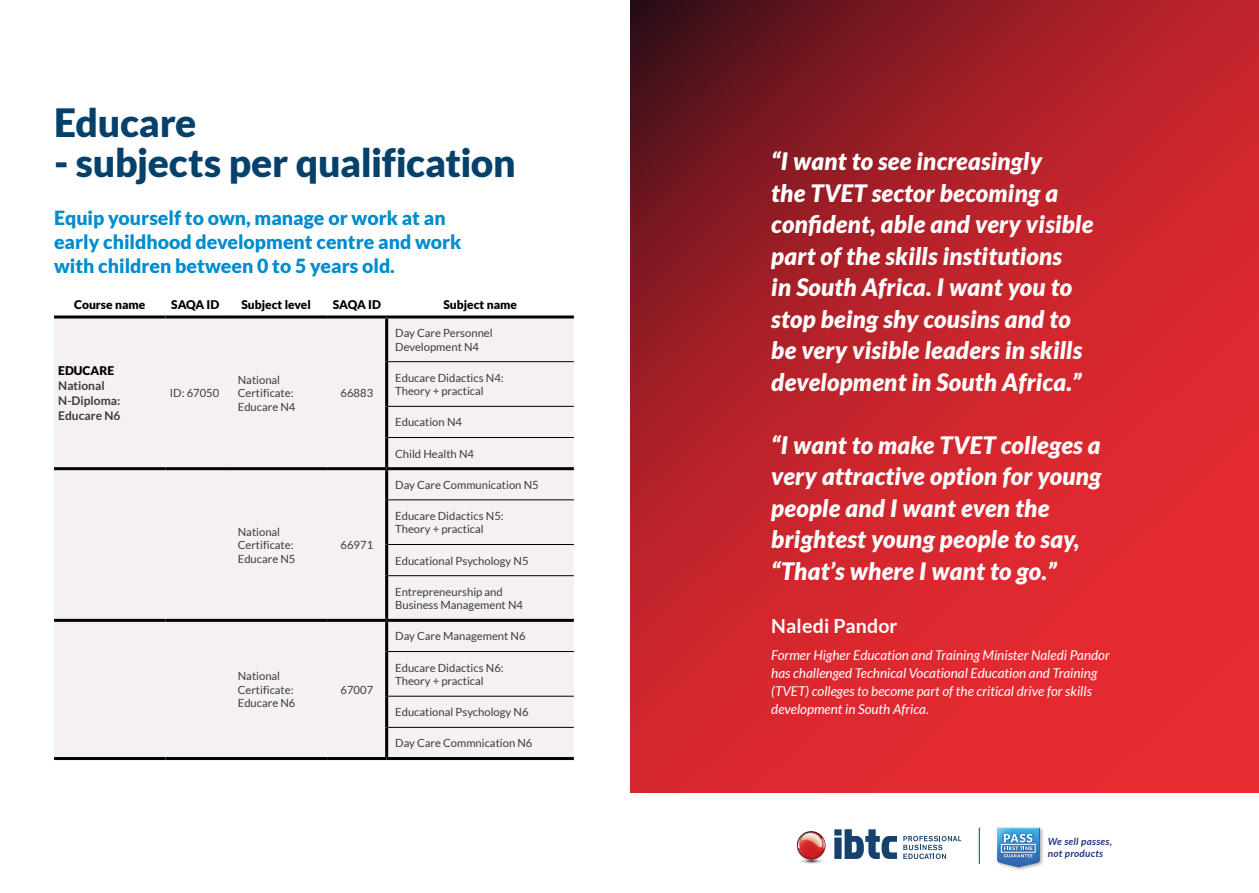
<style>
.page{position:relative;width:1259px;height:893px;background:#fff}
.page>*{position:absolute;margin:0;border:0;box-sizing:border-box;transform-origin:0 0}
.t1{font:900 39px "Lato";letter-spacing:-.01em;color:#05416b}
.t2{font:italic 900 24px/31.5px "Lato";letter-spacing:.01em;color:#fff}
.t3{font:900 19.5px/24px "Lato";color:#008cce}
.t4{font:700 19.5px "Lato";letter-spacing:.01em;color:#fff}
.t5{font:italic 13.5px/18px "Lato";color:#fff}
.t6{font:900 12px "Lato";color:#000}
.t7{font:700 12px/15px "Lato";color:#3c3c3a}
.t8{font:11.25px/13.5px "Lato";color:#3c3c3a}
.t9{font:italic 700 9.9px/11.9px "Lato";letter-spacing:.03em;color:#26367e}
</style>
<div class="page">
<svg style="left:630px;top:0;width:629px;height:793px;background:#bf232a"></svg>
<svg style="left:797px;top:857px;width:28px;height:7px"></svg>
<svg style="left:903px;top:836px;width:58px;height:23px"></svg>
<svg style="left:834px;top:829px;width:63px;height:30px"></svg>
<svg style="left:797px;top:831px;width:29px;height:29px"></svg>
<img style="left:978px;top:827px;width:66px;height:43px">
<svg style="left:997px;top:827px;width:43px;height:40px;background:#669ecf"></svg>
<hr style="left:979px;top:828px;width:1px;height:36px;background:#113d58">
<div style="left:54px;top:318px;width:520px;height:439px;background:#f4f1f0"></div>
<div style="left:388px;top:318px;width:186px;height:333px;background:#f4f1f0"></div>
<hr style="left:54px;top:467px;width:111px;height:3px;background:#000">
<hr style="left:165px;top:467px;width:60px;height:3px;background:#000">
<hr style="left:225px;top:467px;width:102px;height:3px;background:#000">
<hr style="left:327px;top:467px;width:60px;height:3px;background:#000">
<hr style="left:54px;top:619px;width:111px;height:3px;background:#000">
<hr style="left:165px;top:619px;width:60px;height:3px;background:#000">
<hr style="left:225px;top:619px;width:102px;height:3px;background:#000">
<hr style="left:327px;top:619px;width:60px;height:3px;background:#000">
<hr style="left:54px;top:757px;width:111px;height:3px;background:#000">
<hr style="left:165px;top:757px;width:60px;height:3px;background:#000">
<hr style="left:225px;top:757px;width:102px;height:3px;background:#000">
<hr style="left:327px;top:757px;width:60px;height:3px;background:#000">
<hr style="left:387px;top:757px;width:187px;height:3px;background:#000">
<hr style="left:385px;top:576px;width:3px;height:43px;background:#000">
<hr style="left:387px;top:619px;width:187px;height:3px;background:#000">
<hr style="left:54px;top:315px;width:111px;height:3px;background:#000">
<hr style="left:165px;top:315px;width:60px;height:3px;background:#000">
<hr style="left:225px;top:315px;width:102px;height:3px;background:#000">
<hr style="left:327px;top:315px;width:60px;height:3px;background:#000">
<hr style="left:387px;top:315px;width:187px;height:3px;background:#000">
<hr style="left:385px;top:544px;width:3px;height:32px;background:#000">
<hr style="left:388px;top:544px;width:186px;height:1px;background:#000">
<hr style="left:388px;top:575px;width:186px;height:1px;background:#000">
<hr style="left:388px;top:406px;width:186px;height:1px;background:#000">
<hr style="left:388px;top:437px;width:186px;height:1px;background:#000">
<hr style="left:388px;top:696px;width:186px;height:1px;background:#000">
<hr style="left:388px;top:727px;width:186px;height:1px;background:#000">
<hr style="left:388px;top:361px;width:186px;height:1px;background:#000">
<hr style="left:387px;top:467px;width:187px;height:3px;background:#000">
<hr style="left:388px;top:500px;width:186px;height:1px;background:#000">
<hr style="left:388px;top:651px;width:186px;height:1px;background:#000">
<hr style="left:385px;top:318px;width:3px;height:44px;background:#000">
<hr style="left:385px;top:362px;width:3px;height:44px;background:#000">
<hr style="left:385px;top:406px;width:3px;height:31px;background:#000">
<hr style="left:385px;top:437px;width:3px;height:30px;background:#000">
<hr style="left:385px;top:470px;width:3px;height:30px;background:#000">
<hr style="left:385px;top:500px;width:3px;height:44px;background:#000">
<hr style="left:385px;top:622px;width:3px;height:29px;background:#000">
<hr style="left:385px;top:651px;width:3px;height:45px;background:#000">
<hr style="left:385px;top:696px;width:3px;height:31px;background:#000">
<hr style="left:385px;top:727px;width:3px;height:30px;background:#000">
<h1 class="t1" style="left:54px;top:99px;width:144px">Educare</h1>
<h1 class="t1" style="left:54px;top:140px;width:463px">- subjects per qualification</h1>
<h3 class="t3" style="left:54px;top:206px;width:409px">Equip yourself to own, manage or work at an early childhood development centre and work with children between 0 to 5 years old.</h3>
<p class="t6" style="left:74px;top:297px;width:73px">Course name</p>
<p class="t6" style="left:171px;top:297px;width:50px">SAQA ID</p>
<p class="t6" style="left:241px;top:297px;width:71px">Subject level</p>
<p class="t6" style="left:333px;top:297px;width:50px">SAQA ID</p>
<p class="t6" style="left:443px;top:297px;width:75px">Subject name</p>
<p class="t6" style="left:58px;top:364px;width:57px">EDUCARE</p>
<p class="t7" style="left:58px;top:378px;width:64px">National<br>N-Diploma:<br>Educare N6</p>
<p class="t8" style="left:170px;top:386px;width:51px">ID: 67050</p>
<p class="t8" style="left:238px;top:373px;width:59px">National<br>Certificate:<br>Educare N4</p>
<p class="t8" style="left:238px;top:525px;width:59px">National<br>Certificate:<br>Educare N5</p>
<p class="t8" style="left:238px;top:670px;width:59px">National<br>Certificate:<br>Educare N6</p>
<p class="t8" style="left:340px;top:386px;width:34px">66883</p>
<p class="t8" style="left:340px;top:538px;width:34px">66971</p>
<p class="t8" style="left:340px;top:683px;width:34px">67007</p>
<p class="t8" style="left:395px;top:326px;width:99px">Day Care Personnel<br>Development N4</p>
<p class="t8" style="left:395px;top:371px;width:110px">Educare Didactics N4:<br>Theory + practical</p>
<p class="t8" style="left:395px;top:416px;width:68px">Education N4</p>
<p class="t8" style="left:395px;top:447px;width:80px">Child Health N4</p>
<p class="t8" style="left:395px;top:478px;width:145px">Day Care Communication N5</p>
<p class="t8" style="left:395px;top:509px;width:110px">Educare Didactics N5:<br>Theory + practical</p>
<p class="t8" style="left:395px;top:554px;width:135px">Educational Psychology N5</p>
<p class="t8" style="left:395px;top:585px;width:129px">Entrepreneurship and<br>Business Management N4</p>
<p class="t8" style="left:395px;top:630px;width:132px">Day Care Management N6</p>
<p class="t8" style="left:395px;top:661px;width:110px">Educare Didactics N6:<br>Theory + practical</p>
<p class="t8" style="left:395px;top:705px;width:135px">Educational Psychology N6</p>
<p class="t8" style="left:395px;top:737px;width:139px">Day Care Commnication N6</p>
<p class="t2" style="left:771px;top:146px;width:323px">“I want to see increasingly<br>the TVET sector becoming a confident, able and very visible part of the skills institutions<br>in South Africa. I want you to stop being shy cousins and to be very visible leaders in skills development in South Africa.”</p>
<h2 class="t2" style="left:771px;top:430px;width:331px">“I want to make TVET colleges a very attractive option for young people and I want even the brightest young people to say, “That’s where I want to go.”</h2>
<h3 class="t4" style="left:771px;top:615px;width:128px">Naledi Pandor</h3>
<p class="t5" style="left:771px;top:646px;width:340px">Former Higher Education and Training Minister Naledi Pandor has challenged Technical Vocational Education and Training (TVET) colleges to become part of the critical drive for skills development in South Africa.</p>
<p class="t9" style="left:1048px;top:835px;width:66px">We sell passes, not products</p>
</div>
